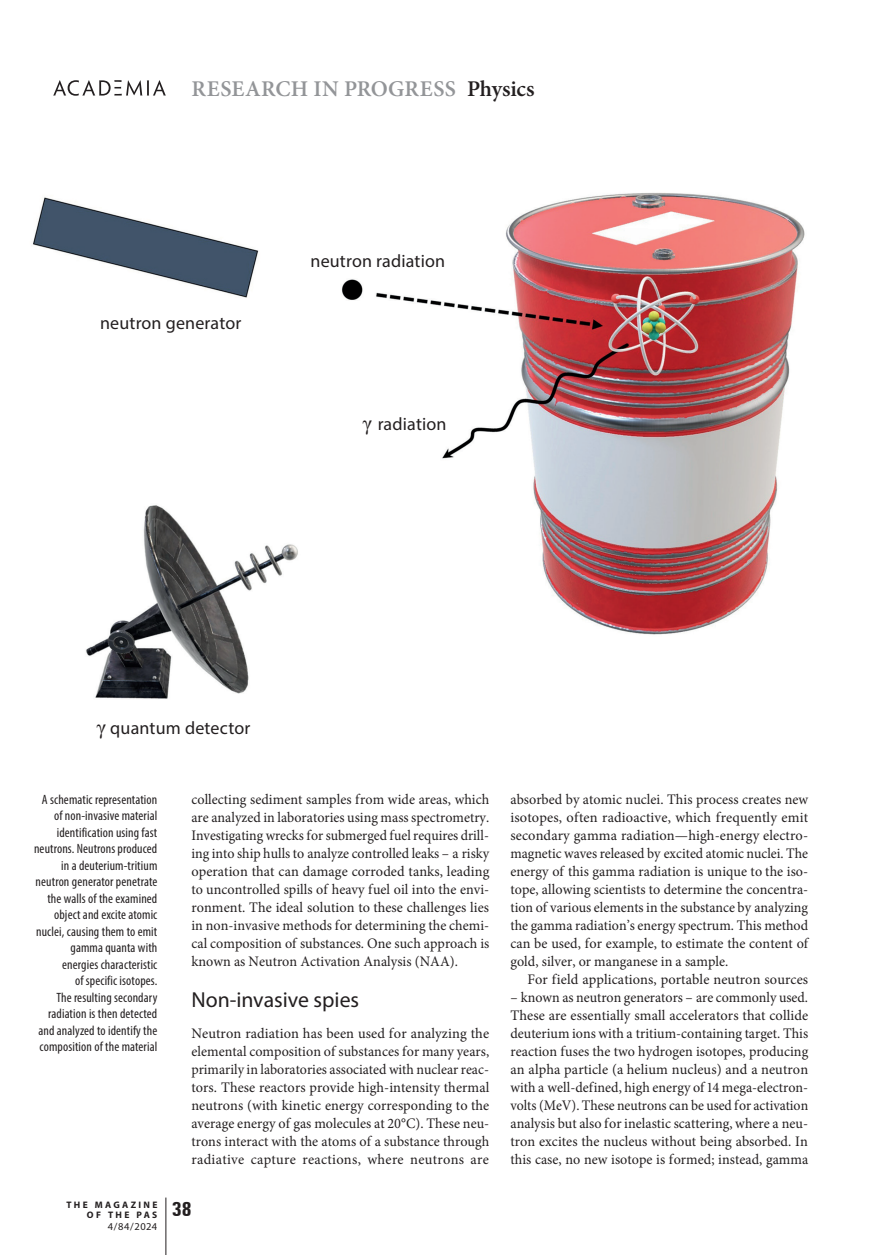
<style>
.page{position:relative;width:872px;height:1255px;background:#fff}
.page>*{position:absolute;margin:0;border:0;box-sizing:border-box;transform-origin:0 0}
.t1{font:600 22.5px "Minion Pro";letter-spacing:.005em;color:#939598}
.t2{font:21.75px "Myriad Pro";color:#231f20}
.t3{font:700 condensed 21px "Unitus TEE";color:#231f20}
.t4{font:18px "Myriad Pro";letter-spacing:.01em;color:#231f20}
.t5{font:14.55px/18px "Minion Pro";letter-spacing:.005em;color:#231f20;text-align:justify}
.t6{font:14.55px/18px "Minion Pro";letter-spacing:.005em;color:#231f20;text-align:justify;scale:.96 1}
.t7{font:condensed 13.5px/16.5px "Myriad Pro";letter-spacing:.01em;color:#231f20;text-align:right}
.t8{font:10.5px "Myriad Pro";color:#231f20}
.t9{font:700 9.45px/10.5px "Myriad Pro";letter-spacing:.245em;color:#231f20;text-align:right}
.s1{color:#231f20}
.s2{font-family:"Times New Roman";font-size:21px}
</style>
<div class="page">
<hr style="left:166px;top:1197px;width:1px;height:57px;background:#231f20">
<img style="left:33px;top:193px;width:772px;height:506px">
<svg style="left:53px;top:80px;width:113px;height:16px"></svg>
<h1 class="t1" style="left:191px;top:73px;width:345px">RESEARCH IN PROGRESS <span class="s1">Physics</span></h1>
<p class="t4" style="left:100px;top:311px;width:143px">neutron generator</p>
<p class="t4" style="left:310px;top:249px;width:136px">neutron radiation</p>
<p class="t4" style="left:363px;top:412px;width:85px"><span class="s2">γ</span> radiation</p>
<p class="t4" style="left:97px;top:716px;width:155px"><span class="s2">γ</span> quantum detector</p>
<p class="t7" style="left:34px;top:791px;width:125px">A schematic representation of non-invasive material identification using fast neutrons. Neutrons produced in a deuterium-tritium neutron generator penetrate the walls of the examined object and excite atomic nuclei, causing them to emit gamma quanta with energies characteristic<br>of specific isotopes.<br>The resulting secondary radiation is then detected and analyzed to identify the composition of the material</p>
<p class="t9" style="left:67px;top:1198px;width:92px">THE MAGAZINE<br>OF THE PAS</p>
<p class="t8" style="left:108px;top:1220px;width:51px">4/84/2024</p>
<p class="t5" style="left:191px;top:790px;width:299px">collecting sediment samples from wide areas, which are analyzed in laboratories using mass spectrometry.<br>Investigating wrecks for submerged fuel requires drill&shy;ing into ship hulls to analyze controlled leaks – a risky operation that can damage corroded tanks, leading to uncontrolled spills of heavy fuel oil into the envi&shy;ronment. The ideal solution to these challenges lies in non-invasive methods for determining the chemi&shy;cal composition of substances. One such approach is known as Neutron Activation Analysis (NAA).</p>
<h2 class="t2" style="left:191px;top:986px;width:169px">Non-invasive spies</h2>
<p class="t5" style="left:191px;top:1024px;width:299px">Neutron radiation has been used for analyzing the elemental composition of substances for many years, primarily in laboratories associated with nuclear reac&shy;tors. These reactors provide high-intensity thermal neutrons (with kinetic energy corresponding to the average energy of gas molecules at 20°C). These neu&shy;trons interact with the atoms of a substance through radiative capture reactions, where neutrons are</p>
<h3 class="t3" style="left:172px;top:1196px;width:21px">38</h3>
<p class="t5" style="left:510px;top:790px;width:299px">absorbed by atomic nuclei. This process creates new isotopes, often radioactive, which frequently emit secondary gamma radiation—high-energy electro&shy;magnetic waves released by excited atomic nuclei. The energy of this gamma radiation is unique to the iso&shy;tope, allowing scientists to determine the concentra&shy;tion of various elements in the substance by analyzing the gamma radiation’s energy spectrum. This method can be used, for example, to estimate the content of gold, silver, or manganese in a sample.</p>
<p class="t5" style="left:527px;top:970px;width:282px">For field applications, portable neutron sources</p>
<p class="t6" style="left:510px;top:988px;width:312px">– known as neutron generators – are commonly used.<br>These are essentially small accelerators that collide deuterium ions with a tritium-containing target. This reaction fuses the two hydrogen isotopes, producing an alpha particle (a helium nucleus) and a neutron with a well-defined, high energy of 14 mega-electron&shy;volts (MeV). These neutrons can be used for activation analysis but also for inelastic scattering, where a neu&shy;tron excites the nucleus without being absorbed. In this case, no new isotope is formed; instead, gamma</p>
</div>
